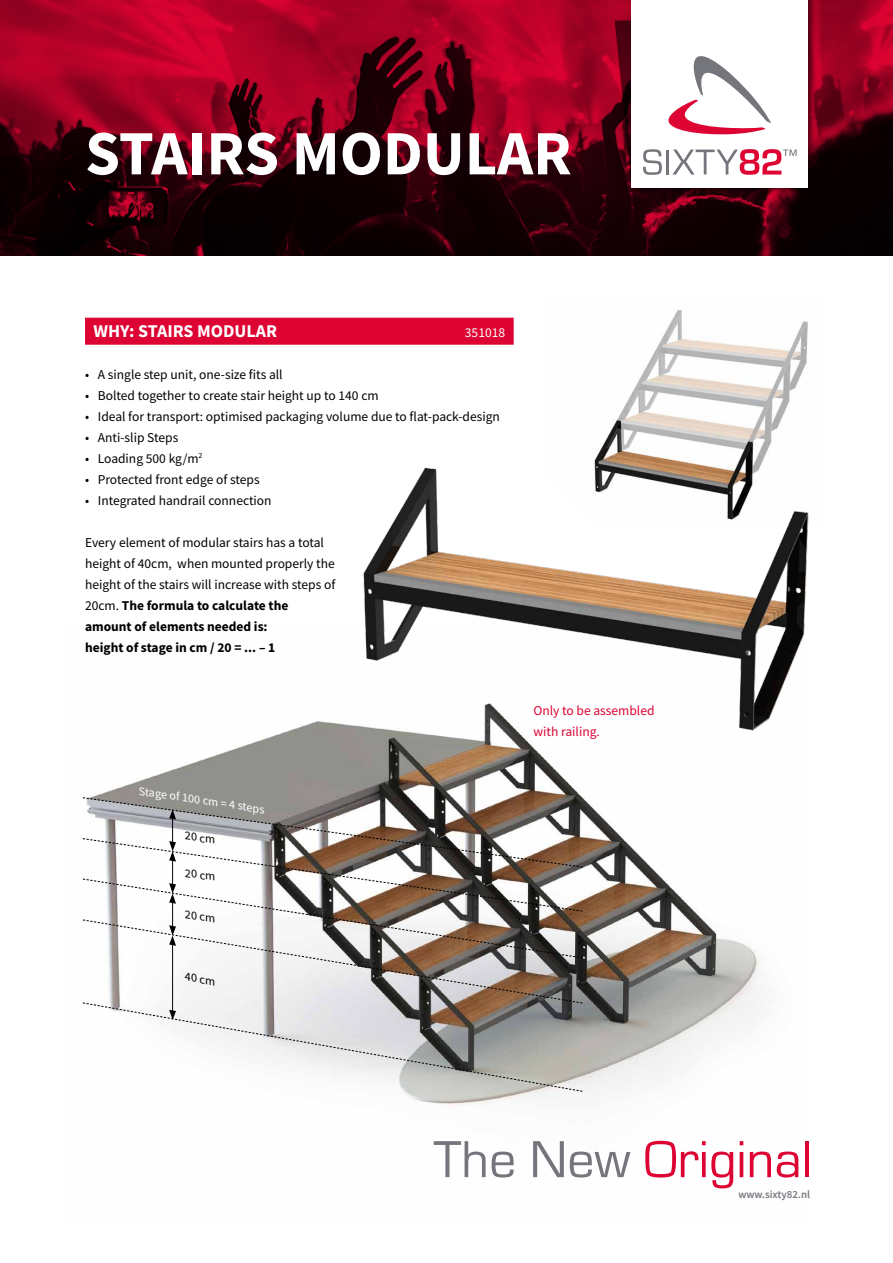
<style>
.page{position:relative;width:893px;height:1263px;background:#fff}
.page>*{position:absolute;margin:0;border:0;box-sizing:border-box;transform-origin:0 0}
.t1{font:700 63px "Source Sans Pro";color:#fff}
.t2{font:54px "Eurostile";color:#dd0332}
.t3{font:700 18px "Source Sans Pro";color:#fff}
.t4{font:13.5px/21px "Source Sans Pro";color:#000}
.t5{font:13.5px/21px "Source Sans Pro";color:#dd0332}
.t6{font:13.5px "Source Sans Pro";color:#fff}
.t7{font:italic 12px "Source Sans Pro";color:#fff}
.t8{font:italic 12px "Source Sans Pro";color:#000}
.t9{font:italic 12px "Source Sans Pro";color:#000;scale:1.04 1}
.t10{font:12px "Source Sans Pro";color:#000;scale:1.04 1}
.t11{font:600 10.8px "Source Sans Pro";color:#75767c}
.s1{font-weight:700}
.s2{color:#75767c}
</style>
<div class="page">
<img style="left:92px;top:721px;width:669px;height:385px">
<img style="left:596px;top:310px;width:212px;height:147px">
<img style="left:0;top:0;width:893px;height:255px">
<div style="left:85px;top:318px;width:429px;height:27px;background:#dd0332"></div>
<div style="left:630px;top:0;width:186px;height:195px;background:#000;opacity:.5"></div>
<div style="left:632px;top:0;width:176px;height:187px;background:#fff"></div>
<svg style="left:615px;top:20px;width:182px;height:167px"></svg>
<img style="left:342px;top:457px;width:467px;height:279px">
<svg style="left:82px;top:797px;width:501px;height:295px"></svg>
<h1 class="t1" style="left:85px;top:111px;width:488px">STAIRS MODULAR</h1>
<h3 class="t3" style="left:94px;top:319px;width:185px">WHY: STAIRS MODULAR</h3>
<p class="t6" style="left:465px;top:324px;width:42px">351018</p>
<p class="t4" style="left:85px;top:364px;width:199px">• A single step unit, one-size fits all</p>
<p class="t4" style="left:85px;top:385px;width:295px">• Bolted together to create stair height up to 140 cm</p>
<p class="t4" style="left:85px;top:406px;width:416px">• Ideal for transport: optimised packaging volume due to flat-pack-design</p>
<p class="t4" style="left:85px;top:427px;width:95px">• Anti-slip Steps</p>
<p class="t4" style="left:85px;top:448px;width:119px">• Loading 500 kg/m<sup>2</sup></p>
<p class="t4" style="left:85px;top:469px;width:176px">• Protected front edge of steps</p>
<p class="t4" style="left:85px;top:490px;width:188px">• Integrated handrail connection</p>
<p class="t4" style="left:85px;top:532px;width:252px">Every element of modular stairs has a total height of 40cm, when mounted properly the height of the stairs will increase with steps of 20cm. <span class="s1">The formula to calculate the amount of elements needed is:<br>height of stage in cm / 20 = ... – 1</span></p>
<p class="t7" style="left:140px;top:784px;width:128px;rotate:8deg">Stage of 100 cm = 4 steps</p>
<p class="t8" style="left:187px;top:828px;width:32px;rotate:8deg">20 cm</p>
<p class="t10" style="left:187px;top:865px;width:31px;rotate:8deg">20 cm</p>
<p class="t8" style="left:187px;top:906px;width:32px;rotate:9deg">20 cm</p>
<p class="t9" style="left:187px;top:968px;width:31px;rotate:11deg">40 cm</p>
<p class="t5" style="left:533px;top:700px;width:123px">Only to be assembled with railing.</p>
<h2 class="t2" style="left:433px;top:1130px;width:380px"><span class="s2">The New</span> Original</h2>
<p class="t11" style="left:738px;top:1187px;width:73px">www.sixty82.nl</p>
</div>
